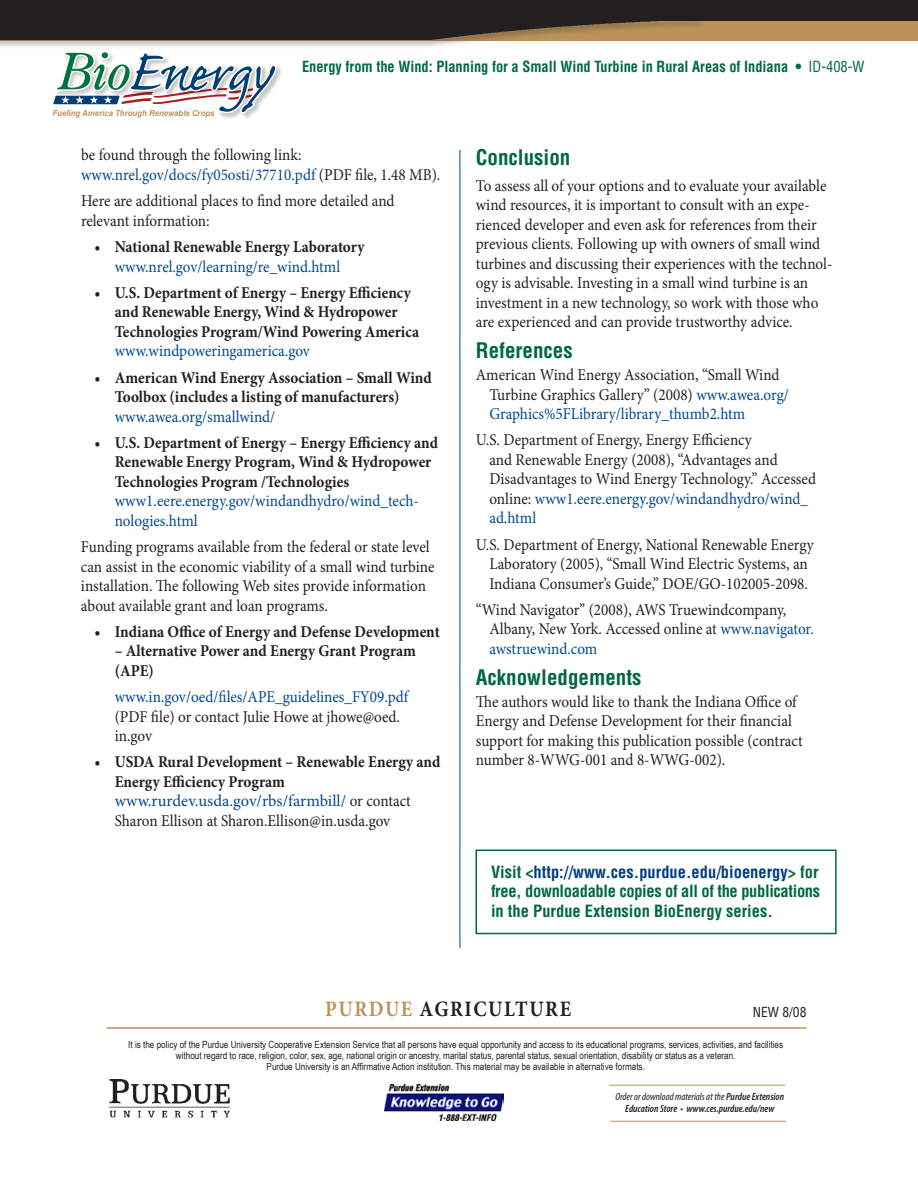
<style>
.page{position:relative;width:918px;height:1188px;background:#fff}
.page>*{position:absolute;margin:0;border:0;box-sizing:border-box;transform-origin:0 0}
.t1{font:65.1px "Caflisch Script Pro";letter-spacing:-.005em;color:#013e74;scale:1.05 1}
.t2{font:700 22.05px "Minion Pro";letter-spacing:.08em;color:#231f20;scale:.89 1}
.t3{font:700 condensed 21px "Helvetica";color:#00693f}
.t4{font:16.5px/19.5px "Minion Pro";color:#231f20;scale:.92 1}
.t5{font:700 16.5px/19.5px "Minion Pro";color:#231f20;scale:.92 1}
.t6{font:16.5px/19.5px "Minion Pro";color:#014990;scale:.92 1}
.t7{font:700 condensed 16.5px/19.5px "Helvetica";color:#00693f;text-align:justify}
.t8{font:700 condensed 15px "Helvetica";color:#00693f;scale:.96 1}
.t9{font:condensed 13.5px "Helvetica";color:#231f20}
.t10{font:italic 600 condensed 10.5px/12px "Myriad Pro";color:#231f20;text-align:center}
.t11{font:9.9px/11.2px "Arial Narrow";color:#231f20;text-align:center}
.t12{font:italic 700 8.25px "Arial";color:#bb935a;scale:.94 1}
.s1{font-family:"Century Old Style Std";font-style:italic;font-size:49.8px;color:#00723e}
.s2{font-size:74.85px}
.s3{font-weight:400}
.s4{color:#014990}
.s5{font-weight:400;color:#014990}
.s6{color:#013e80}
.s7{color:#bb935a}
.s8{font-weight:400;font-style:normal}
</style>
<div class="page">
<div style="left:0;top:13px;width:918px;height:28px;background:#bb935a"></div>
<div style="left:0;top:18px;width:723px;height:43px;background:#231f20;opacity:.25"></div>
<img style="left:0;top:20px;width:707px;height:20px">
<div style="left:0;top:0;width:918px;height:20px;background:#231f20"></div>
<div style="left:54px;top:50px;width:329px;height:115px;background:#fff"></div>
<svg style="left:50px;top:20px;width:228px;height:99px"></svg>
<hr style="left:460px;top:150px;width:1px;height:798px;background:#014990">
<div style="left:476px;top:850px;width:361px;height:84px;border:2px solid #00693f"></div>
<hr style="left:107px;top:1027px;width:700px;height:2px;background:#bb935a">
<img style="left:384px;top:1084px;width:119px;height:37px">
<hr style="left:609px;top:1085px;width:176px;height:1px;background:#bb935a">
<hr style="left:610px;top:1121px;width:176px;height:1px;background:#bb935a">
<img style="left:109px;top:1079px;width:121px;height:39px">
<h1 class="t1" style="left:58px;top:40px;width:205px"><span class="s1">Bio</span><span class="s2">E</span>nergy</h1>
<p class="t8" style="left:302px;top:58px;width:588px">Energy from the Wind: Planning for a Small Wind Turbine in Rural Areas of Indiana • <span class="s3">ID-408-W</span></p>
<p class="t4" style="left:81px;top:146px;width:392px">be found through the following link: <span class="s4">www.nrel.gov/docs/fy05osti/37710.pdf</span> (PDF file, 1.48 MB).</p>
<p class="t4" style="left:81px;top:191px;width:342px">Here are additional places to find more detailed and relevant information:</p>
<p class="t5" style="left:94px;top:237px;width:295px">• National Renewable Energy Laboratory</p>
<p class="t6" style="left:115px;top:257px;width:247px">www.nrel.gov/learning/re_wind.html</p>
<p class="t5" style="left:115px;top:283px;width:332px;text-indent:-20px">• U.S. Department of Energy – Energy Efficiency and Renewable Energy, Wind &amp; Hydropower<br>Technologies Program/Wind Powering America</p>
<p class="t6" style="left:115px;top:341px;width:214px">www.windpoweringamerica.gov</p>
<p class="t5" style="left:115px;top:367px;width:346px;text-indent:-20px">• American Wind Energy Association – Small Wind<br>Toolbox (includes a listing of manufacturers)</p>
<p class="t6" style="left:115px;top:407px;width:176px">www.awea.org/smallwind/</p>
<p class="t5" style="left:115px;top:433px;width:353px;text-indent:-20px">• U.S. Department of Energy – Energy Efficiency and<br>Renewable Energy Program, Wind &amp; Hydropower<br>Technologies Program /Technologies</p>
<p class="t6" style="left:115px;top:491px;width:332px">www1.eere.energy.gov/windandhydro/wind_tech&shy;nologies.html</p>
<p class="t4" style="left:81px;top:537px;width:386px">Funding programs available from the federal or state level can assist in the economic viability of a small wind turbine installation. The following Web sites provide information about available grant and loan programs.</p>
<p class="t5" style="left:94px;top:622px;width:377px">• Indiana Office of Energy and Defense Development</p>
<p class="t5" style="left:115px;top:641px;width:329px">– Alternative Power and Energy Grant Program (APE)</p>
<p class="t6" style="left:115px;top:687px;width:321px">www.in.gov/oed/files/APE_guidelines_FY09.pdf</p>
<p class="t4" style="left:115px;top:707px;width:312px">(PDF file) or contact Julie Howe at jhowe@oed. in.gov</p>
<p class="t5" style="left:115px;top:752px;width:356px;text-indent:-20px">• USDA Rural Development – Renewable Energy and Energy Efficiency Program <span class="s5">www.rurdev.usda.gov/rbs/farmbill/</span> <span class="s3">or contact Sharon Ellison at Sharon.Ellison@in.usda.gov</span></p>
<p class="t12" style="left:53px;top:108px;width:174px">Fueling America Through Renewable Crops</p>
<p class="t3" style="left:476px;top:144px;width:96px">Conclusion</p>
<p class="t4" style="left:476px;top:176px;width:389px">To assess all of your options and to evaluate your available wind resources, it is important to consult with an expe&shy;rienced developer and even ask for references from their previous clients. Following up with owners of small wind turbines and discussing their experiences with the technol&shy;ogy is advisable. Investing in a small wind turbine is an investment in a new technology, so work with those who are experienced and can provide trustworthy advice.</p>
<p class="t3" style="left:476px;top:338px;width:98px">References</p>
<p class="t4" style="left:489px;top:365px;width:327px;text-indent:-13px">American Wind Energy Association, “Small Wind<br>Turbine Graphics Gallery” (2008) <span class="s4">www.awea.org/<br>Graphics%5FLibrary/library_thumb2.htm</span></p>
<p class="t4" style="left:489px;top:430px;width:357px;text-indent:-13px">U.S. Department of Energy, Energy Efficiency<br>and Renewable Energy (2008), “Advantages and Disadvantages to Wind Energy Technology.” Accessed online: <span class="s4">www1.eere.energy.gov/windandhydro/wind_ ad.html</span></p>
<p class="t4" style="left:476px;top:535px;width:369px;text-align:center">U.S. Department of Energy, National Renewable Energy<br>Laboratory (2005), “Small Wind Electric Systems, an<br>Indiana Consumer’s Guide,” DOE/GO-102005-2098.</p>
<p class="t4" style="left:489px;top:600px;width:354px;text-indent:-13px">“Wind Navigator” (2008), AWS Truewindcompany,<br>Albany, New York. Accessed online at <span class="s4">www.navigator. awstruewind.com</span></p>
<p class="t3" style="left:476px;top:664px;width:167px">Acknowledgements</p>
<p class="t4" style="left:476px;top:692px;width:357px">The authors would like to thank the Indiana Office of Energy and Defense Development for their financial support for making this publication possible (contract number 8-WWG-001 and 8-WWG-002).</p>
<p class="t7" style="left:491px;top:862px;width:331px">Visit &lt;<span class="s6">http://www.ces.purdue.edu/bioenergy</span>&gt; for free, downloadable copies of all of the publications in the Purdue Extension BioEnergy series.</p>
<h2 class="t2" style="left:325px;top:994px;width:200px"><span class="s7">Purdue</span> Agriculture</h2>
<p class="t9" style="left:753px;top:1004px;width:55px">NEW 8/08</p>
<p class="t11" style="left:128px;top:1039px;width:656px">It is the policy of the Purdue University Cooperative Extension Service that all persons have equal opportunity and access to its educational programs, services, activities, and facilities without regard to race, religion, color, sex, age, national origin or ancestry, marital status, parental status, sexual orientation, disability or status as a veteran.<br>Purdue University is an Affirmative Action institution. This material may be available in alternative formats.</p>
<p class="t10" style="left:615px;top:1090px;width:170px"><span class="s3">Order or download materials at the</span> Purdue Extension<br>Education Store <span class="s8">•</span> www.ces.purdue.edu/new</p>
</div>
